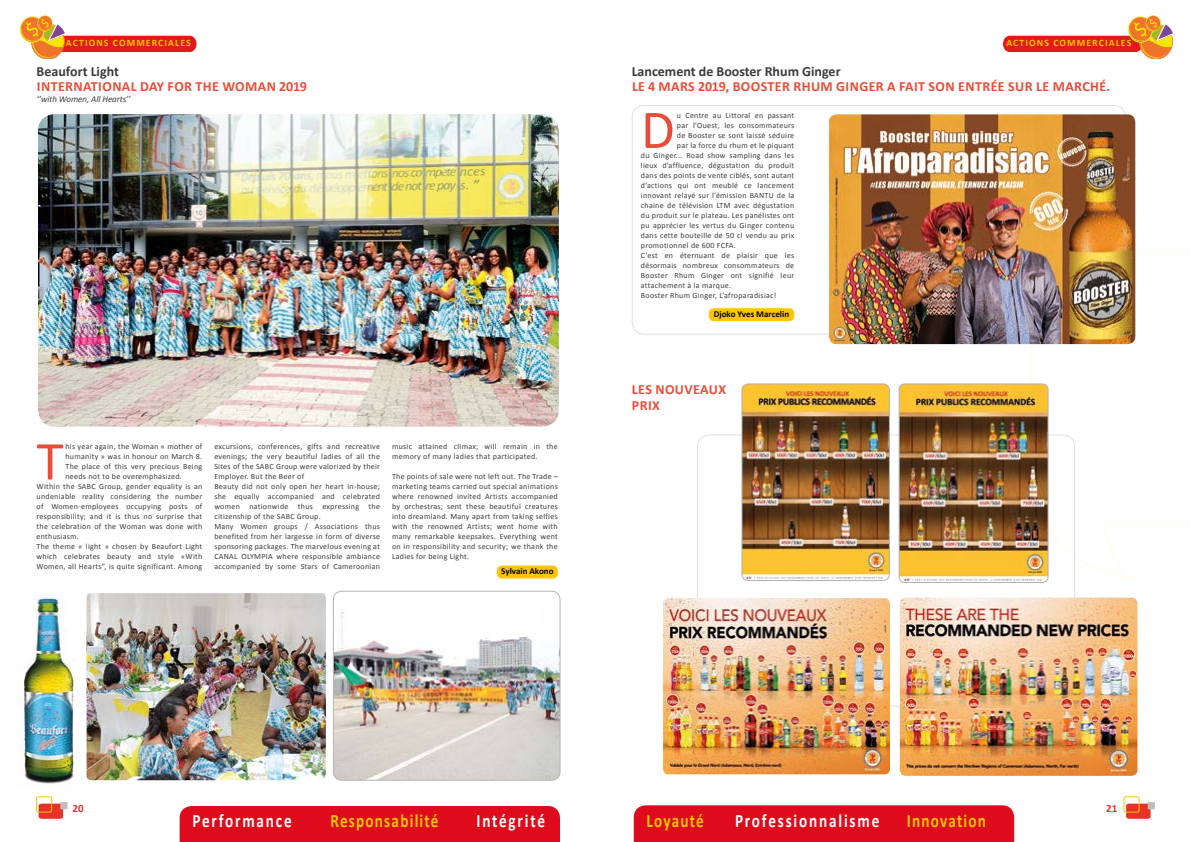
<style>
.page{position:relative;width:1191px;height:842px;background:#fff}
.page>*{position:absolute;margin:0;border:0;box-sizing:border-box;transform-origin:0 0}
.t1{font:55.3px "Calibri";color:#e94d39}
.t2{font:700 19px "Calibri";letter-spacing:.12em;color:#fff;scale:.8 1}
.t3{font:700 19px "Calibri";letter-spacing:.08em;color:#fdc600;scale:.8 1}
.t4{font:700 14px/15.3px "Calibri";letter-spacing:.03em;color:#e94d39}
.t5{font:700 14px "Calibri";color:#3c3c3b}
.t6{font:700 11px "Calibri";color:#e63329}
.t7{font:700 9.8px "Calibri";letter-spacing:.11em;color:#fdc600}
.t8{font:700 9px "Calibri";color:#000}
.t9{font:italic 9px "Calibri";letter-spacing:-.005em;color:#3c3c3b}
.t10{font:8px/10px "Calibri";letter-spacing:.035em;color:#3c3c3b}
</style>
<div class="page">
<div style="left:634px;top:805px;width:380px;height:37px;background:#de0b1c"></div>
<div style="left:180px;top:806px;width:380px;height:36px;background:#de0b1c"></div>
<svg style="left:1028px;top:249px;width:108px;height:330px"></svg>
<svg style="left:1123px;top:796px;width:27px;height:23px"></svg>
<div style="left:1147px;top:802px;width:8px;height:7px;background:#bebebe"></div>
<svg style="left:36px;top:796px;width:27px;height:23px"></svg>
<div style="left:60px;top:802px;width:7px;height:7px;background:#bebebe"></div>
<div style="left:709px;top:308px;width:85px;height:13px;background:#fdc600;border-radius:5px"></div>
<svg style="left:1003px;top:15px;width:170px;height:44px"></svg>
<svg style="left:20px;top:15px;width:176px;height:44px"></svg>
<img style="left:742px;top:384px;width:147px;height:196px">
<div style="left:742px;top:384px;width:147px;height:197px;border:1px solid #b3b2b2;border-radius:6px"></div>
<img style="left:829px;top:114px;width:306px;height:230px">
<img style="left:663px;top:598px;width:227px;height:176px">
<img style="left:899px;top:598px;width:238px;height:178px">
<img style="left:899px;top:384px;width:149px;height:198px">
<div style="left:899px;top:384px;width:149px;height:199px;border:1px solid #b3b2b2;border-radius:6px"></div>
<div style="left:497px;top:566px;width:61px;height:12px;background:#fdc600;border-radius:5px"></div>
<img style="left:87px;top:593px;width:239px;height:187px">
<img style="left:38px;top:114px;width:521px;height:313px">
<img style="left:333px;top:612px;width:227px;height:168px">
<div style="left:333px;top:591px;width:227px;height:189px;border:1px solid #bab6b8;border-radius:9px"></div>
<img style="left:19px;top:595px;width:61px;height:189px">
<p class="t7" style="left:66px;top:37px;width:126px">ACTIONS COMMERCIALES</p>
<p class="t7" style="left:1006px;top:37px;width:126px">ACTIONS COMMERCIALES</p>
<h3 class="t5" style="left:37px;top:62px;width:84px">Beaufort Light</h3>
<h3 class="t4" style="left:37px;top:79px;width:272px">INTERNATIONAL DAY FOR THE WOMAN 2019</h3>
<p class="t9" style="left:37px;top:93px;width:96px">‘’with Women, All Hearts’’</p>
<h1 class="t1" style="left:37px;top:426px;width:28px">T</h1>
<p class="t10" style="left:65px;top:442px;width:138px">his year again, the Woman « mother of</p>
<p class="t10" style="left:65px;top:452px;width:138px">humanity » was in honour on March 8.</p>
<p class="t10" style="left:65px;top:462px;width:138px">The place of this very precious Being</p>
<p class="t10" style="left:65px;top:472px;width:118px">needs not to be overemphasized.</p>
<p class="t10" style="left:37px;top:482px;width:167px">Within the SABC Group, gender equality is an</p>
<p class="t10" style="left:37px;top:492px;width:167px">undeniable reality considering the number</p>
<p class="t10" style="left:37px;top:502px;width:167px">of Women-employees occupying posts of</p>
<p class="t10" style="left:37px;top:512px;width:167px">responsibility; and it is thus no surprise that</p>
<p class="t10" style="left:37px;top:522px;width:167px">the celebration of the Woman was done with</p>
<p class="t10" style="left:37px;top:532px;width:44px">enthusiasm.</p>
<p class="t10" style="left:37px;top:542px;width:167px">The theme « light » chosen by Beaufort Light</p>
<p class="t10" style="left:37px;top:552px;width:167px">which celebrates beauty and style «With</p>
<p class="t10" style="left:37px;top:562px;width:167px">Women, all Hearts”, is quite significant. Among</p>
<p class="t10" style="left:214px;top:442px;width:167px">excursions, conferences, gifts and recreative evenings; the very beautiful ladies of all the Sites of the SABC Group were valorized by their Employer. But the Beer of<br>Beauty did not only open her heart in-house; she equally accompanied and celebrated women nationwide thus expressing the citizenship of the SABC Group.<br>Many Women groups / Associations thus benefited from her largesse in form of diverse sponsoring packages. The marvelous evening at CANAL OLYMPIA where responsible ambiance accompanied by some Stars of Cameroonian</p>
<p class="t10" style="left:392px;top:442px;width:167px">music attained climax; will remain in the memory of many ladies that participated.</p>
<p class="t10" style="left:392px;top:472px;width:167px;text-align:justify">The points of sale were not left out. The Trade – marketing teams carried out special animations where renowned invited Artists accompanied by orchestras; sent these beautiful creatures into dreamland. Many apart from taking selfies with the renowned Artists; went home with many remarkable keepsakes. Everything went on in responsibility and security; we thank the Ladies for being Light.</p>
<p class="t8" style="left:501px;top:565px;width:54px">Sylvain Akono</p>
<h3 class="t5" style="left:631px;top:62px;width:210px">Lancement de Booster Rhum Ginger</h3>
<h3 class="t4" style="left:632px;top:79px;width:479px">LE 4 MARS 2019, BOOSTER RHUM GINGER A FAIT SON ENTRÉE SUR LE MARCHÉ.</h3>
<h1 class="t1" style="left:641px;top:95px;width:35px">D</h1>
<p class="t10" style="left:677px;top:110px;width:119px">u Centre au Littoral en passant</p>
<p class="t10" style="left:677px;top:120px;width:119px">par l’Ouest, les consommateurs</p>
<p class="t10" style="left:677px;top:130px;width:119px">de Booster se sont laissé séduire</p>
<p class="t10" style="left:677px;top:140px;width:119px">par la force du rhum et le piquant</p>
<p class="t10" style="left:641px;top:150px;width:155px">du Ginger... Road show sampling dans les</p>
<p class="t10" style="left:641px;top:160px;width:155px">lieux d’affluence, dégustation du produit</p>
<p class="t10" style="left:641px;top:170px;width:155px">dans des points de vente ciblés, sont autant</p>
<p class="t10" style="left:641px;top:180px;width:155px">d’actions qui ont meublé ce lancement</p>
<p class="t10" style="left:641px;top:190px;width:155px">innovant relayé sur l’émission BANTU de la</p>
<p class="t10" style="left:641px;top:200px;width:155px">chaine de télévision LTM avec dégustation</p>
<p class="t10" style="left:641px;top:210px;width:155px">du produit sur le plateau. Les panélistes ont</p>
<p class="t10" style="left:641px;top:220px;width:155px">pu apprécier les vertus du Ginger contenu</p>
<p class="t10" style="left:641px;top:230px;width:155px">dans cette bouteille de 50 cl vendu au prix</p>
<p class="t10" style="left:641px;top:240px;width:96px">promotionnel de 600 FCFA.</p>
<p class="t10" style="left:641px;top:250px;width:155px">C’est en éternuant de plaisir que les</p>
<p class="t10" style="left:641px;top:260px;width:155px">désormais nombreux consommateurs de</p>
<p class="t10" style="left:641px;top:270px;width:155px">Booster Rhum Ginger ont signifié leur</p>
<p class="t10" style="left:641px;top:280px;width:92px">attachement à la marque.</p>
<p class="t10" style="left:641px;top:290px;width:137px">Booster Rhum Ginger, L’afroparadisiac!</p>
<p class="t8" style="left:714px;top:309px;width:77px">Djoko Yves Marcelin</p>
<h3 class="t4" style="left:632px;top:382px;width:96px">LES NOUVEAUX<br>PRIX</h3>
<h3 class="t6" style="left:72px;top:801px;width:13px">20</h3>
<h3 class="t6" style="left:1106px;top:801px;width:13px">21</h3>
<h2 class="t2" style="left:192px;top:808px;width:126px">Performance</h2>
<h2 class="t3" style="left:330px;top:808px;width:137px">Responsabilité</h2>
<h2 class="t2" style="left:476px;top:808px;width:87px">Intégrité</h2>
<h2 class="t3" style="left:646px;top:808px;width:73px">Loyauté</h2>
<h2 class="t2" style="left:735px;top:808px;width:182px">Professionnalisme</h2>
<h2 class="t3" style="left:907px;top:808px;width:100px">Innovation</h2>
</div>
